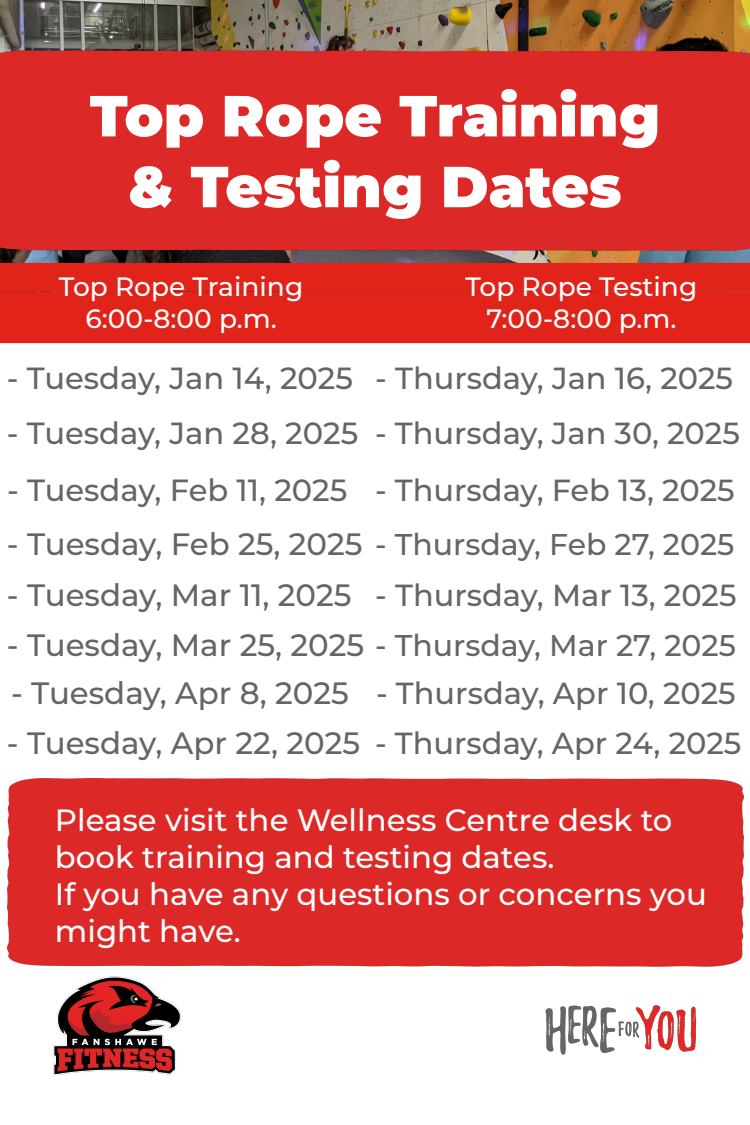
<style>
.page{position:relative;width:750px;height:1125px;background:#fff}
.page>*{position:absolute;margin:0;border:0;box-sizing:border-box;transform-origin:0 0}
.t1{font:900 57.88px/70.9px "Montserrat";color:#fff;text-align:center}
.t2{font:500 30.88px "Montserrat";color:#646469}
.t3{font:500 30.75px/36.9px "Montserrat";color:#fff}
.t4{font:500 30.62px "Montserrat";color:#646469}
.t5{font:500 30.5px "Montserrat";color:#646469}
.t6{font:500 30px "Montserrat";color:#646469}
.t7{font:500 26.5px/31.8px "Montserrat";color:#fff;text-align:center}
.s1{font-size:30.62px}
.s2{font-size:30.88px}
</style>
<div class="page">
<img style="left:0;top:0;width:750px;height:263px">
<div style="left:0;top:263px;width:750px;height:80px;background:#e2231a"></div>
<div style="left:7px;top:778px;width:736px;height:188px;background:#dc2827"></div>
<img style="left:535px;top:966px;width:167px;height:89px">
<img style="left:53px;top:976px;width:128px;height:100px">
<div style="left:0;top:51px;width:750px;height:199px;background:#dc2827"></div>
<h1 class="t1" style="left:90px;top:77px;width:572px">Top Rope Training &amp; Testing Dates</h1>
<p class="t7" style="left:59px;top:270px;width:246px">Top Rope Training<br>6:00-8:00 p.m.</p>
<p class="t5" style="left:7px;top:357px;width:728px"><span class="s1">- Tuesday, Jan 14, 2025</span> - Thursday, Jan 16, 2025</p>
<p class="t7" style="left:466px;top:270px;width:233px">Top Rope Testing<br>7:00-8:00 p.m.</p>
<p class="t4" style="left:7px;top:412px;width:353px">- Tuesday, Jan 28, 2025</p>
<p class="t4" style="left:7px;top:469px;width:342px">- Tuesday, Feb 11, 2025</p>
<p class="t5" style="left:375px;top:412px;width:366px">- Thursday, Jan 30, 2025</p>
<p class="t5" style="left:375px;top:469px;width:361px">- Thursday, Feb 13, 2025</p>
<p class="t6" style="left:7px;top:523px;width:729px"><span class="s2">- Tuesday, Feb 25, 2025</span> - Thursday, Feb 27, 2025</p>
<p class="t5" style="left:375px;top:574px;width:363px">- Thursday, Mar 13, 2025</p>
<p class="t6" style="left:7px;top:624px;width:731px"><span class="s2">- Tuesday, Mar 25, 2025</span> - Thursday, Mar 27, 2025</p>
<p class="t5" style="left:376px;top:672px;width:361px">- Thursday, Apr 10, 2025</p>
<p class="t5" style="left:375px;top:721px;width:368px">- Thursday, Apr 24, 2025</p>
<p class="t2" style="left:7px;top:574px;width:346px">- Tuesday, Mar 11, 2025</p>
<p class="t2" style="left:11px;top:672px;width:339px">- Tuesday, Apr 8, 2025</p>
<p class="t2" style="left:7px;top:721px;width:355px">- Tuesday, Apr 22, 2025</p>
<p class="t3" style="left:55px;top:800px;width:653px">Please visit the Wellness Centre desk to book training and testing dates.<br>If you have any questions or concerns you might have.</p>
</div>
